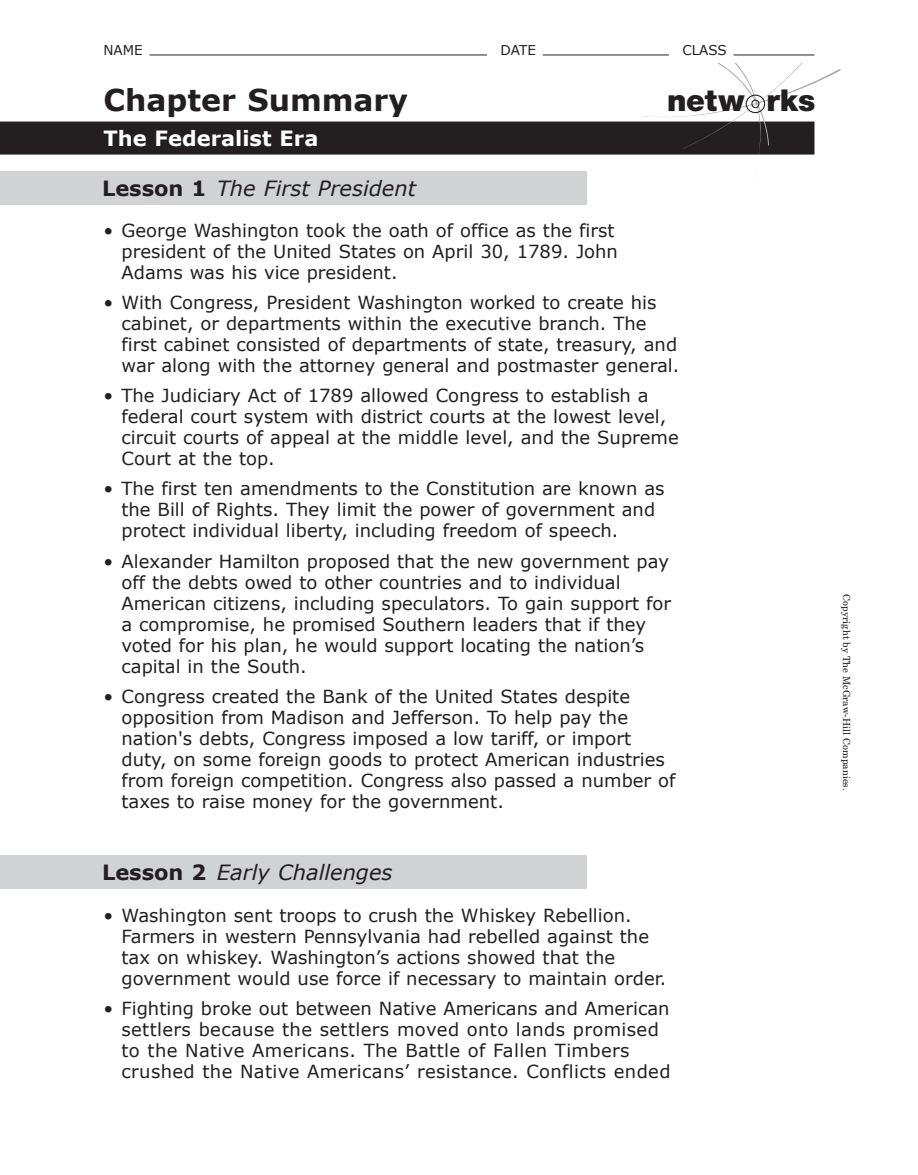
<style>
.page{position:relative;width:918px;height:1175px;background:#fff}
.page>*{position:absolute;margin:0;border:0;box-sizing:border-box;transform-origin:0 0}
.t1{font:900 30.15px "Helvetica Neue LT Std";color:#231f20}
.Asset_TitleA{font:700 30px "Verdana";color:#231f20}
.t2{font:italic 21px "Verdana";color:#231f20}
.Asset_TitleB{font:700 21px "Verdana";color:#fff}
.CS_BL_SAp6{font:18px/21px "Verdana";color:#231f20}
.CS_BL_SAp6-2{font:18px/21px "Verdana";letter-spacing:.02em;color:#231f20}
.z_NDC_TX{font:13.5px "Verdana";color:#231f20}
.z_Copyright{font:9.75px "New Century Schlbk LT Std";color:#231f20}
.s1{font-weight:700;font-style:normal}
</style>
<div class="page">
<hr style="left:149px;top:55px;width:338px;height:1px;background:#231f20">
<hr style="left:543px;top:55px;width:126px;height:1px;background:#231f20">
<hr style="left:734px;top:55px;width:80px;height:1px;background:#231f20">
<div style="left:0;top:122px;width:814px;height:32px;background:#231f20"></div>
<div style="left:0;top:171px;width:586px;height:33px;background:#d1d2d4"></div>
<div style="left:0;top:855px;width:586px;height:33px;background:#d1d2d4"></div>
<svg style="left:640px;top:63px;width:202px;height:93px"></svg>
<p class="z_NDC_TX" style="left:104px;top:42px;width:41px">NAME</p>
<p class="z_NDC_TX" style="left:500px;top:42px;width:37px">DATE</p>
<p class="z_NDC_TX" style="left:682px;top:42px;width:46px">CLASS</p>
<p class="Asset_TitleA" style="left:104px;top:81px;width:306px">Chapter Summary</p>
<p class="Asset_TitleB" style="left:104px;top:125px;width:216px">The Federalist Era</p>
<p class="t2" style="left:102px;top:175px;width:315px"><span class="s1">Lesson 1</span> The First President</p>
<h1 class="t1" style="left:667px;top:83px;width:150px">netw rks</h1>
<p class="CS_BL_SAp6" style="left:122px;top:220px;width:498px;text-indent:-18px">• George Washington took the oath of office as the first president of the United States on April 30, 1789. John<br>Adams was his vice president.</p>
<p class="CS_BL_SAp6" style="left:122px;top:292px;width:559px;text-indent:-18px">• With Congress, President Washington worked to create his cabinet, or departments within the executive branch. The first cabinet consisted of departments of state, treasury, and war along with the attorney general and postmaster general.</p>
<p class="CS_BL_SAp6" style="left:122px;top:385px;width:559px;text-indent:-18px">• The Judiciary Act of 1789 allowed Congress to establish a federal court system with district courts at the lowest level, circuit courts of appeal at the middle level, and the Supreme Court at the top.</p>
<p class="CS_BL_SAp6" style="left:122px;top:478px;width:545px;text-indent:-18px">• The first ten amendments to the Constitution are known as the Bill of Rights. They limit the power of government and protect individual liberty, including freedom of speech.</p>
<p class="CS_BL_SAp6" style="left:122px;top:550px;width:551px;text-indent:-18px">• Alexander Hamilton proposed that the new government pay off the debts owed to other countries and to individual American citizens, including speculators. To gain support for a compromise, he promised Southern leaders that if they voted for his plan, he would support locating the nation’s capital in the South.</p>
<p class="CS_BL_SAp6" style="left:122px;top:685px;width:556px;text-indent:-18px">• Congress created the Bank of the United States despite opposition from Madison and Jefferson. To help pay the nation's debts, Congress imposed a low tariff, or import duty, on some foreign goods to protect American industries from foreign competition. Congress also passed a number of taxes to raise money for the government.</p>
<p class="t2" style="left:102px;top:859px;width:292px"><span class="s1">Lesson 2</span> Early Challenges</p>
<p class="CS_BL_SAp6" style="left:122px;top:904px;width:546px;text-indent:-18px">• Washington sent troops to crush the Whiskey Rebellion.<br>Farmers in western Pennsylvania had rebelled against the tax on whiskey. Washington’s actions showed that the government would use force if necessary to maintain order.</p>
<p class="CS_BL_SAp6-2" style="left:122px;top:997px;width:551px;text-indent:-18px">• Fighting broke out between Native Americans and American settlers because the settlers moved onto lands promised to the Native Americans. The Battle of Fallen Timbers crushed the Native Americans’ resistance. Conflicts ended</p>
<p class="z_Copyright" style="left:853px;top:594px;width:198px;rotate:90deg">Copyright by The McGraw-Hill Companies.</p>
</div>
